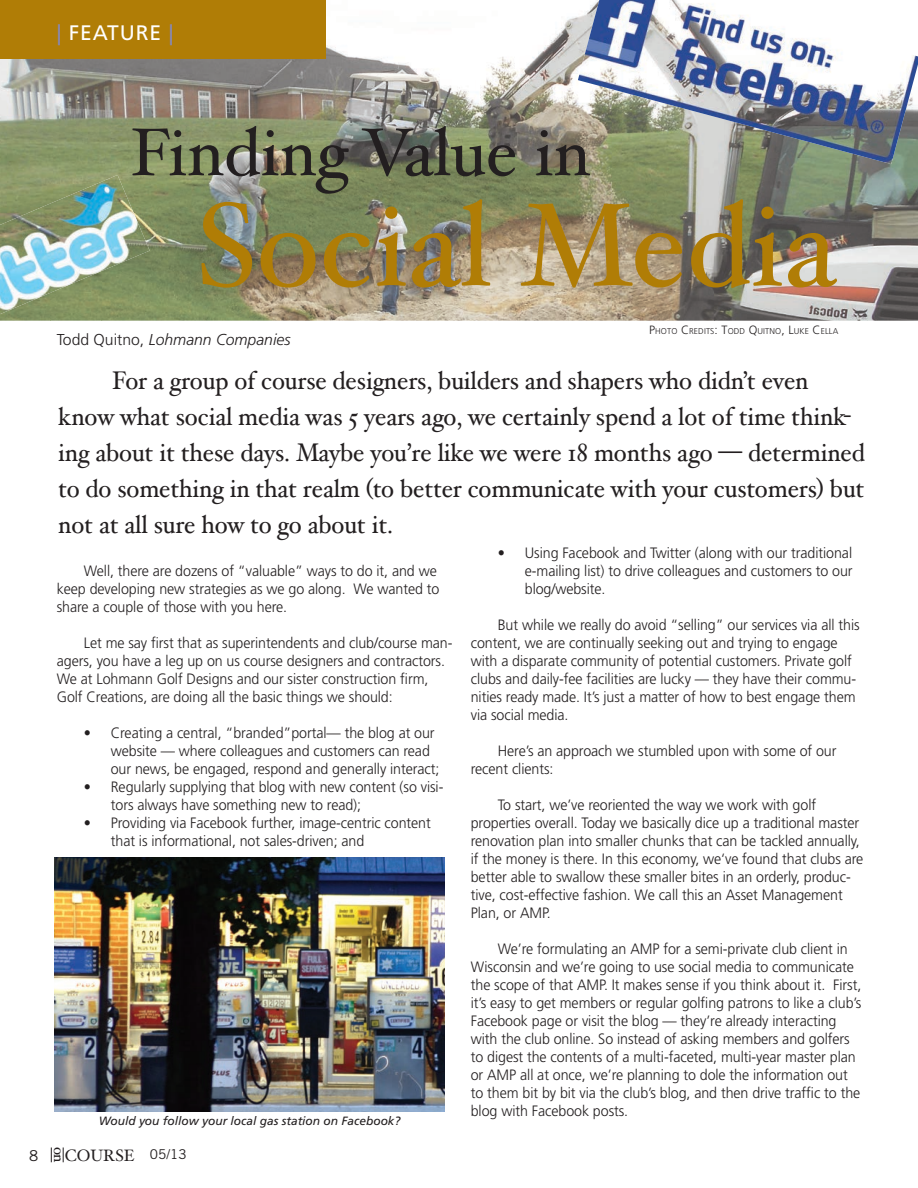
<style>
.page{position:relative;width:918px;height:1188px;background:#fff}
.page>*{position:absolute;margin:0;border:0;box-sizing:border-box;transform-origin:0 0}
.t1{font:118.2px "Hoefler Text";color:#b07d06}
.t2{font:67.5px "Hoefler Text";color:#231f20}
.t3{font:25.5px/36px "Hoefler Text";letter-spacing:-.005em;color:#231f20;scale:.95 1}
.t4{font:21px "Frutiger";letter-spacing:.04em;color:#fff}
.t5{font:16.5px "Hoefler Text";color:#231f20}
.t6{font:italic 300 15.75px "Frutiger";color:#231f20}
.t7{font:300 15px/18px "Frutiger";letter-spacing:-.005em;color:#231f20;scale:.95 1}
.t8{font:15px "Hoefler Text";color:#231f20}
.t9{font:15px "Trade Gothic LT Std";color:#231f20}
.t10{font:italic 12px "Frutiger";color:#231f20}
.t11{font:300 8.4px "Frutiger";letter-spacing:.015em;color:#231f20}
.s1{color:#8688ba}
.s2{font-size:12px}
.s3{font-style:normal}
.s4{font-family:"Trade Gothic LT Std";font-size:13.5px}
</style>
<div class="page">
<svg style="left:51px;top:1148px;width:1px;height:14px"></svg>
<svg style="left:63px;top:1148px;width:1px;height:14px"></svg>
<img style="left:306px;top:0;width:306px;height:321px">
<img style="left:0;top:59px;width:306px;height:154px">
<img style="left:868px;top:164px;width:50px;height:157px">
<img style="left:612px;top:164px;width:102px;height:157px">
<img style="left:714px;top:164px;width:154px;height:157px">
<img style="left:102px;top:213px;width:204px;height:108px">
<img style="left:0;top:314px;width:50px;height:7px">
<img style="left:50px;top:314px;width:52px;height:7px">
<div style="left:0;top:0;width:325px;height:59px;background:#b07d06"></div>
<img style="left:54px;top:857px;width:391px;height:254px">
<img style="left:578px;top:0;width:340px;height:164px">
<img style="left:0;top:175px;width:150px;height:139px">
<h3 class="t4" style="left:57px;top:21px;width:118px"><span class="s1">|</span> FEATURE <span class="s1">|</span></h3>
<h2 class="t2" style="left:130px;top:112px;width:461px">Finding Value in</h2>
<h1 class="t1" style="left:197px;top:175px;width:641px">Social Media</h1>
<p class="t11" style="left:649px;top:326px;width:191px"><span class="s2">P</span>HOTO <span class="s2">C</span>REDITS<span class="s2">: T</span>ODD <span class="s2">Q</span>UITNO<span class="s2">, L</span>UKE <span class="s2">C</span>ELLA</p>
<p class="t6" style="left:57px;top:330px;width:235px"><span class="s3">Todd Quitno,</span> Lohmann Companies</p>
<p class="t3" style="left:58px;top:362px;width:851px;text-indent:54px">For a group of course designers, builders and shapers who didn’t even know what social media was 5 years ago, we certainly spend a lot of time think&shy;ing about it these days. Maybe you’re like we were 18 months ago — determined to do something in that realm (to better communicate with your customers) but not at all sure how to go about it.</p>
<p class="t7" style="left:57px;top:562px;width:404px;text-indent:27px">Well, there are dozens of “valuable” ways to do it, and we keep developing new strategies as we go along. We wanted to share a couple of those with you here.</p>
<p class="t7" style="left:57px;top:634px;width:418px;text-indent:27px">Let me say first that as superintendents and club/course man&shy;agers, you have a leg up on us course designers and contractors.<br>We at Lohmann Golf Designs and our sister construction firm, Golf Creations, are doing all the basic things we should:</p>
<p class="t7" style="left:111px;top:724px;width:347px;text-indent:-27px">• Creating a central, “branded”portal— the blog at our website — where colleagues and customers can read our news, be engaged, respond and generally interact;</p>
<p class="t7" style="left:111px;top:778px;width:352px;text-indent:-27px">• Regularly supplying that blog with new content (so visi&shy;tors always have something new to read);</p>
<p class="t7" style="left:111px;top:814px;width:338px;text-indent:-27px">• Providing via Facebook further, image-centric content that is informational, not sales-driven; and</p>
<p class="t10" style="left:99px;top:1114px;width:303px">Would you follow your local gas station on Facebook?</p>
<p class="t8" style="left:68px;top:1147px;width:18px;rotate:90deg">on</p>
<p class="t9" style="left:29px;top:1147px;width:11px">8</p>
<p class="t5" style="left:65px;top:1145px;width:124px">COURSE <span class="s4">05/13</span></p>
<p class="t7" style="left:525px;top:544px;width:347px;text-align:justify;text-indent:-27px">• Using Facebook and Twitter (along with our traditional e-mailing list) to drive colleagues and customers to our blog/website.</p>
<p class="t7" style="left:471px;top:616px;width:411px;text-indent:27px">But while we really do avoid “selling” our services via all this content, we are continually seeking out and trying to engage with a disparate community of potential customers. Private golf clubs and daily-fee facilities are lucky — they have their commu&shy;nities ready made. It’s just a matter of how to best engage them via social media.</p>
<p class="t7" style="left:471px;top:742px;width:387px;text-indent:27px">Here’s an approach we stumbled upon with some of our recent clients:</p>
<p class="t7" style="left:471px;top:796px;width:415px;text-indent:27px">To start, we’ve reoriented the way we work with golf properties overall. Today we basically dice up a traditional master renovation plan into smaller chunks that can be tackled annually, if the money is there. In this economy, we‘ve found that clubs are better able to swallow these smaller bites in an orderly, produc&shy;tive, cost-effective fashion. We call this an Asset Management Plan, or AMP.</p>
<p class="t7" style="left:471px;top:940px;width:413px;text-indent:27px">We’re formulating an AMP for a semi-private club client in Wisconsin and we’re going to use social media to communicate the scope of that AMP. It makes sense if you think about it. First, it’s easy to get members or regular golfing patrons to like a club’s Facebook page or visit the blog — they’re already interacting with the club online. So instead of asking members and golfers to digest the contents of a multi-faceted, multi-year master plan or AMP all at once, we’re planning to dole the information out to them bit by bit via the club’s blog, and then drive traffic to the blog with Facebook posts.</p>
</div>
